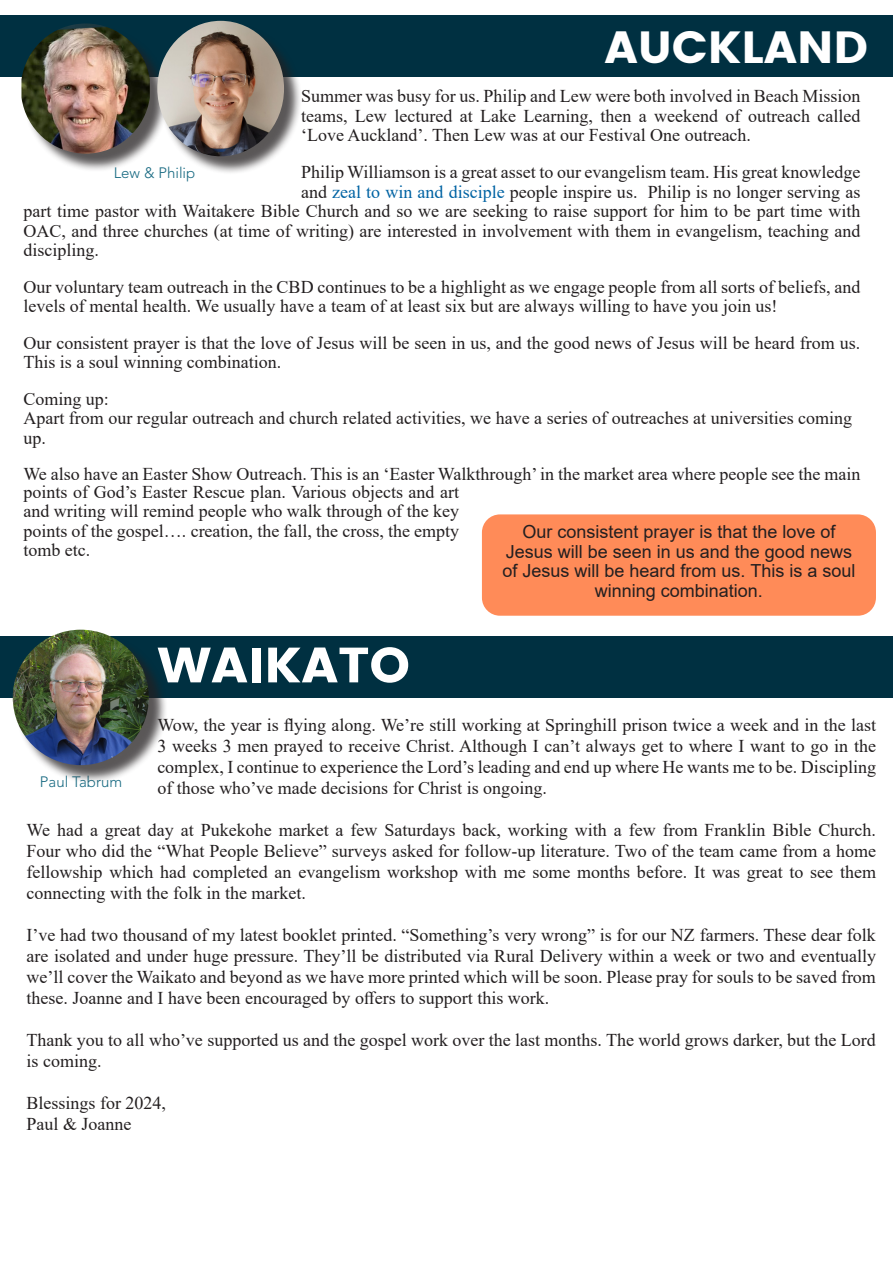
<style>
.page{position:relative;width:893px;height:1263px;background:#fff}
.page>*{position:absolute;margin:0;border:0;box-sizing:border-box;transform-origin:0 0}
.t1{font:49.5px "Poppins";color:#fff;scale:1.04 1}
.t2{font:45px "Poppins";color:#fff;scale:1.04 1}
.p1{font:18px/21px "Times New Roman";color:#231f20;text-align:justify}
.p1-2{font:18px/19.5px "Arial";color:#231f20;text-align:center}
.t3{font:300 15px "Avenir LT Std";color:#186a82}
.s1{color:#0163a3}
</style>
<div class="page">
<div style="left:0;top:15px;width:893px;height:62px;background:#003041"></div>
<div style="left:0;top:636px;width:893px;height:61px;background:#003041"></div>
<div style="left:15px;top:632px;width:152px;height:152px;background:#231f20;opacity:.75"></div>
<img style="left:13px;top:630px;width:136px;height:135px;border-radius:68px">
<div style="left:24px;top:26px;width:144px;height:146px;background:#231f20;opacity:.75"></div>
<img style="left:21px;top:23px;width:129px;height:131px">
<div style="left:160px;top:23px;width:143px;height:152px;background:#231f20;opacity:.75"></div>
<img style="left:157px;top:21px;width:127px;height:135px">
<div style="left:482px;top:514px;width:394px;height:102px;background:#ff8b58;border-radius:18px"></div>
<p class="t2" style="left:604px;top:21px;width:255px">AUCKLAND</p>
<p class="p1" style="left:301px;top:86px;width:561px;line-height:19.5px">Summer was busy for us. Philip and Lew were both involved in Beach Mission teams, Lew lectured at Lake Learning, then a weekend of outreach called ‘Love Auckland’. Then Lew was at our Festival One outreach.</p>
<p class="p1" style="left:301px;top:161px;width:561px">Philip Williamson is a great asset to our evangelism team. His great knowledge</p>
<p class="p1" style="left:301px;top:180px;width:561px">and <span class="s1">zeal to win and disciple</span> people inspire us. Philip is no longer serving as</p>
<p class="p1" style="left:23px;top:200px;width:838px">part time pastor with Waitakere Bible Church and so we are seeking to raise support for him to be part time with</p>
<p class="p1" style="left:23px;top:219px;width:838px">OAC, and three churches (at time of writing) are interested in involvement with them in evangelism, teaching and</p>
<p class="p1" style="left:23px;top:239px;width:77px">discipling.</p>
<p class="p1" style="left:23px;top:276px;width:838px;line-height:19.5px">Our voluntary team outreach in the CBD continues to be a highlight as we engage people from all sorts of beliefs, and levels of mental health. We usually have a team of at least six but are always willing to have you join us!</p>
<p class="p1" style="left:23px;top:332px;width:838px;line-height:19.5px">Our consistent prayer is that the love of Jesus will be seen in us, and the good news of Jesus will be heard from us.<br>This is a soul winning combination.</p>
<p class="p1" style="left:23px;top:388px;width:830px;line-height:19.5px;text-align:left">Coming up:<br>Apart from our regular outreach and church related activities, we have a series of outreaches at universities coming up.</p>
<p class="p1" style="left:23px;top:463px;width:838px">We also have an Easter Show Outreach. This is an ‘Easter Walkthrough’ in the market area where people see the main</p>
<p class="t3" style="left:114px;top:164px;width:83px">Lew &amp; Philip</p>
<p class="p1" style="left:23px;top:482px;width:437px;line-height:19.5px">points of God’s Easter Rescue plan. Various objects and art and writing will remind people who walk through of the key points of the gospel…. creation, the fall, the cross, the empty tomb etc.</p>
<p class="p1-2" style="left:502px;top:522px;width:354px">Our consistent prayer is that the love of Jesus will be seen in us and the good news of Jesus will be heard from us. This is a soul winning combination.</p>
<p class="t1" style="left:157px;top:636px;width:244px">WAIKATO</p>
<p class="p1" style="left:157px;top:714px;width:720px">Wow, the year is flying along. We’re still working at Springhill prison twice a week and in the last 3 weeks 3 men prayed to receive Christ. Although I can’t always get to where I want to go in the complex, I continue to experience the Lord’s leading and end up where He wants me to be. Discipling of those who’ve made decisions for Christ is ongoing.</p>
<p class="p1" style="left:27px;top:819px;width:851px">We had a great day at Pukekohe market a few Saturdays back, working with a few from Franklin Bible Church.<br>Four who did the “What People Believe” surveys asked for follow-up literature. Two of the team came from a home fellowship which had completed an evangelism workshop with me some months before. It was great to see them connecting with the folk in the market.</p>
<p class="p1" style="left:27px;top:924px;width:851px">I’ve had two thousand of my latest booklet printed. “Something’s very wrong” is for our NZ farmers. These dear folk are isolated and under huge pressure. They’ll be distributed via Rural Delivery within a week or two and eventually we’ll cover the Waikato and beyond as we have more printed which will be soon. Please pray for souls to be saved from these. Joanne and I have been encouraged by offers to support this work.</p>
<p class="p1" style="left:27px;top:1029px;width:851px">Thank you to all who’ve supported us and the gospel work over the last months. The world grows darker, but the Lord is coming.</p>
<p class="p1" style="left:27px;top:1092px;width:141px">Blessings for 2024,</p>
<p class="p1" style="left:27px;top:1113px;width:106px">Paul &amp; Joanne</p>
<p class="t3" style="left:40px;top:773px;width:84px">Paul Tabrum</p>
</div>
